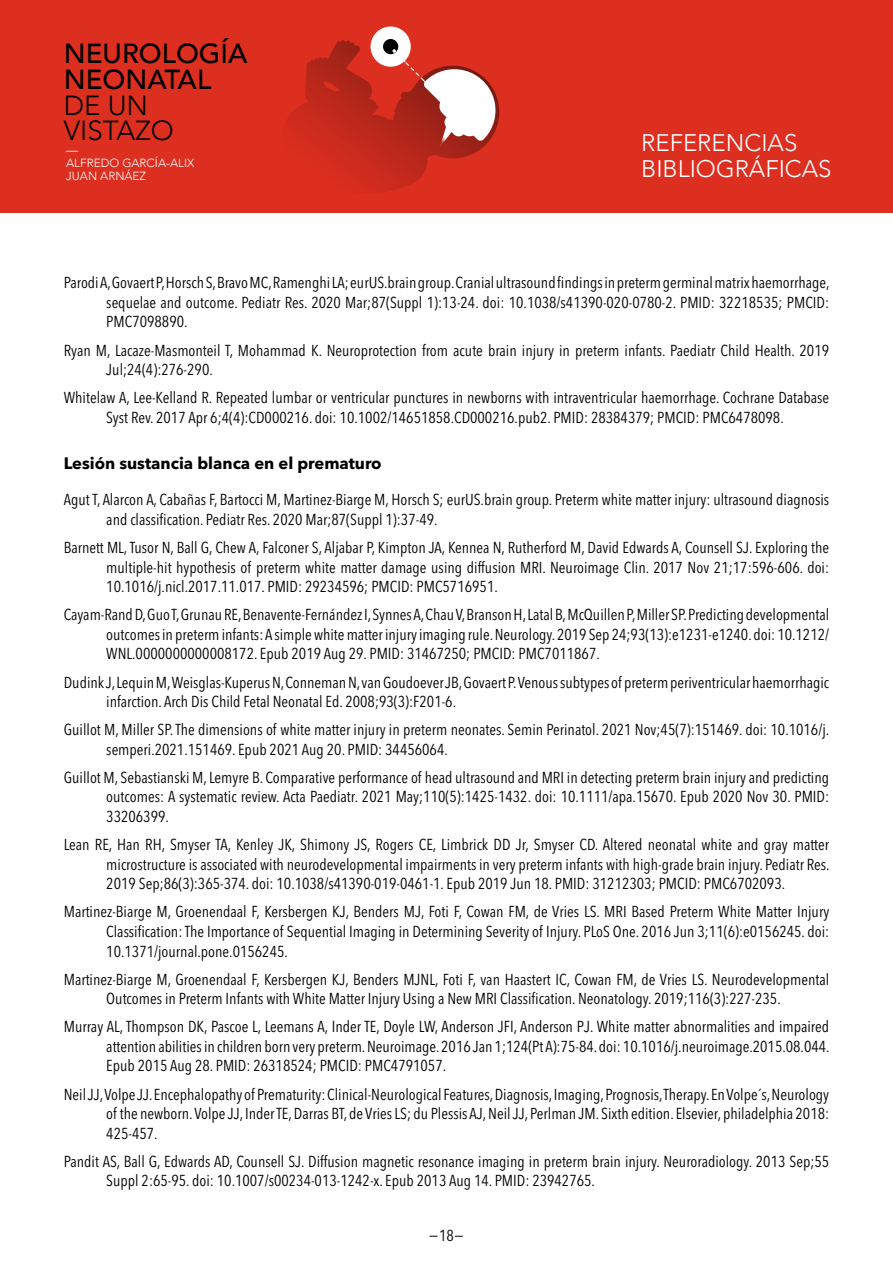
<style>
.page{position:relative;width:893px;height:1263px;background:#fff}
.page>*{position:absolute;margin:0;border:0;box-sizing:border-box;transform-origin:0 0}
.t1{font:500 27.6px/25.7px "Avenir";color:#000}
.t2{font:300 27.6px/25.7px "Avenir";color:#000}
.t3{font:300 24px/25.5px "Avenir";color:#fff}
.t4{font:700 16.5px "Avenir Next LT Pro";color:#000}
.t5{font:condensed 15.75px/19.6px "Avenir Next LT Pro";color:#000;text-align:justify}
.t6{font:300 11.85px/13px "Avenir";color:#fff}
</style>
<div class="page">
<div style="left:0;top:0;width:893px;height:213px;background:#dd2f20"></div>
<div style="left:371px;top:27px;width:40px;height:40px;background:#fff;border-radius:50%"></div>
<svg style="left:286px;top:40px;width:213px;height:153px"></svg>
<h1 class="t1" style="left:64px;top:39px;width:185px">NEUROLOGÍA<br>NEONATAL</h1>
<h1 class="t2" style="left:64px;top:92px;width:111px">DE UN<br>VISTAZO</h1>
<p class="t6" style="left:66px;top:143px;width:130px">—<br>ALFREDO GARCÍA-ALIX<br>JUAN ARNÁEZ</p>
<h2 class="t3" style="left:641px;top:130px;width:192px">REFERENCIAS<br>BIBLIOGRÁFICAS</h2>
<p class="t5" style="left:106px;top:273px;width:725px;text-indent:-43px">Parodi A, Govaert P, Horsch S, Bravo MC, Ramenghi LA; eurUS.brain group. Cranial ultrasound findings in preterm germinal matrix haemorrhage, sequelae and outcome. Pediatr Res. 2020 Mar;87(Suppl 1):13-24. doi: 10.1038/s41390-020-0780-2. PMID: 32218535; PMCID:<br>PMC7098890.</p>
<p class="t5" style="left:106px;top:340px;width:724px;text-indent:-43px">Ryan M, Lacaze-Masmonteil T, Mohammad K. Neuroprotection from acute brain injury in preterm infants. Paediatr Child Health. 2019<br>Jul;24(4):276-290.</p>
<p class="t5" style="left:64px;top:388px;width:767px;text-align:center">Whitelaw A, Lee-Kelland R. Repeated lumbar or ventricular punctures in newborns with intraventricular haemorrhage. Cochrane Database<br>Syst Rev. 2017 Apr 6;4(4):CD000216. doi: 10.1002/14651858.CD000216.pub2. PMID: 28384379; PMCID: PMC6478098.</p>
<p class="t4" style="left:64px;top:453px;width:319px">Lesión sustancia blanca en el prematuro</p>
<p class="t5" style="left:106px;top:490px;width:724px;text-indent:-43px">Agut T, Alarcon A, Cabañas F, Bartocci M, Martinez-Biarge M, Horsch S; eurUS.brain group. Preterm white matter injury: ultrasound diagnosis and classification. Pediatr Res. 2020 Mar;87(Suppl 1):37-49.</p>
<p class="t5" style="left:106px;top:538px;width:724px;text-indent:-43px">Barnett ML, Tusor N, Ball G, Chew A, Falconer S, Aljabar P, Kimpton JA, Kennea N, Rutherford M, David Edwards A, Counsell SJ. Exploring the multiple-hit hypothesis of preterm white matter damage using diffusion MRI. Neuroimage Clin. 2017 Nov 21;17:596-606. doi:<br>10.1016/j.nicl.2017.11.017. PMID: 29234596; PMCID: PMC5716951.</p>
<p class="t5" style="left:106px;top:605px;width:724px;text-indent:-43px">Cayam-Rand D, Guo T, Grunau RE, Benavente-Fernández I, Synnes A, Chau V, Branson H, Latal B, McQuillen P, Miller SP. Predicting developmental outcomes in preterm infants: A simple white matter injury imaging rule. Neurology. 2019 Sep 24;93(13):e1231-e1240. doi: 10.1212/ WNL.0000000000008172. Epub 2019 Aug 29. PMID: 31467250; PMCID: PMC7011867.</p>
<p class="t5" style="left:106px;top:672px;width:724px;text-indent:-43px">Dudink J, Lequin M, Weisglas-Kuperus N, Conneman N, van Goudoever JB, Govaert P. Venous subtypes of preterm periventricular haemorrhagic infarction. Arch Dis Child Fetal Neonatal Ed. 2008;93(3):F201-6.</p>
<p class="t5" style="left:106px;top:720px;width:724px;text-indent:-43px">Guillot M, Miller SP. The dimensions of white matter injury in preterm neonates. Semin Perinatol. 2021 Nov;45(7):151469. doi: 10.1016/j. semperi.2021.151469. Epub 2021 Aug 20. PMID: 34456064.</p>
<p class="t5" style="left:106px;top:767px;width:724px;text-indent:-43px">Guillot M, Sebastianski M, Lemyre B. Comparative performance of head ultrasound and MRI in detecting preterm brain injury and predicting outcomes: A systematic review. Acta Paediatr. 2021 May;110(5):1425-1432. doi: 10.1111/apa.15670. Epub 2020 Nov 30. PMID:<br>33206399.</p>
<p class="t5" style="left:106px;top:835px;width:725px;text-indent:-43px">Lean RE, Han RH, Smyser TA, Kenley JK, Shimony JS, Rogers CE, Limbrick DD Jr, Smyser CD. Altered neonatal white and gray matter microstructure is associated with neurodevelopmental impairments in very preterm infants with high-grade brain injury. Pediatr Res.<br>2019 Sep;86(3):365-374. doi: 10.1038/s41390-019-0461-1. Epub 2019 Jun 18. PMID: 31212303; PMCID: PMC6702093.</p>
<p class="t5" style="left:106px;top:902px;width:724px;text-indent:-43px">Martinez-Biarge M, Groenendaal F, Kersbergen KJ, Benders MJ, Foti F, Cowan FM, de Vries LS. MRI Based Preterm White Matter Injury Classification: The Importance of Sequential Imaging in Determining Severity of Injury. PLoS One. 2016 Jun 3;11(6):e0156245. doi:<br>10.1371/journal.pone.0156245.</p>
<p class="t5" style="left:64px;top:969px;width:767px;text-align:center">Martinez-Biarge M, Groenendaal F, Kersbergen KJ, Benders MJNL, Foti F, van Haastert IC, Cowan FM, de Vries LS. Neurodevelopmental<br>Outcomes in Preterm Infants with White Matter Injury Using a New MRI Classification. Neonatology. 2019;116(3):227-235.</p>
<p class="t5" style="left:106px;top:1017px;width:725px;text-indent:-43px">Murray AL, Thompson DK, Pascoe L, Leemans A, Inder TE, Doyle LW, Anderson JFI, Anderson PJ. White matter abnormalities and impaired attention abilities in children born very preterm. Neuroimage. 2016 Jan 1;124(Pt A):75-84. doi: 10.1016/j.neuroimage.2015.08.044.<br>Epub 2015 Aug 28. PMID: 26318524; PMCID: PMC4791057.</p>
<p class="t5" style="left:106px;top:1084px;width:724px;text-indent:-43px">Neil JJ, Volpe JJ. Encephalopathy of Prematurity: Clinical-Neurological Features, Diagnosis, Imaging, Prognosis, Therapy. En Volpe´s, Neurology of the newborn. Volpe JJ, Inder TE, Darras BT, de Vries LS; du Plessis AJ, Neil JJ, Perlman JM. Sixth edition. Elsevier, philadelphia 2018:<br>425-457.</p>
<p class="t5" style="left:106px;top:1151px;width:724px;text-indent:-43px">Pandit AS, Ball G, Edwards AD, Counsell SJ. Diffusion magnetic resonance imaging in preterm brain injury. Neuroradiology. 2013 Sep;55<br>Suppl 2:65-95. doi: 10.1007/s00234-013-1242-x. Epub 2013 Aug 14. PMID: 23942765.</p>
<p class="t5" style="left:429px;top:1225px;width:37px">−18−</p>
</div>
